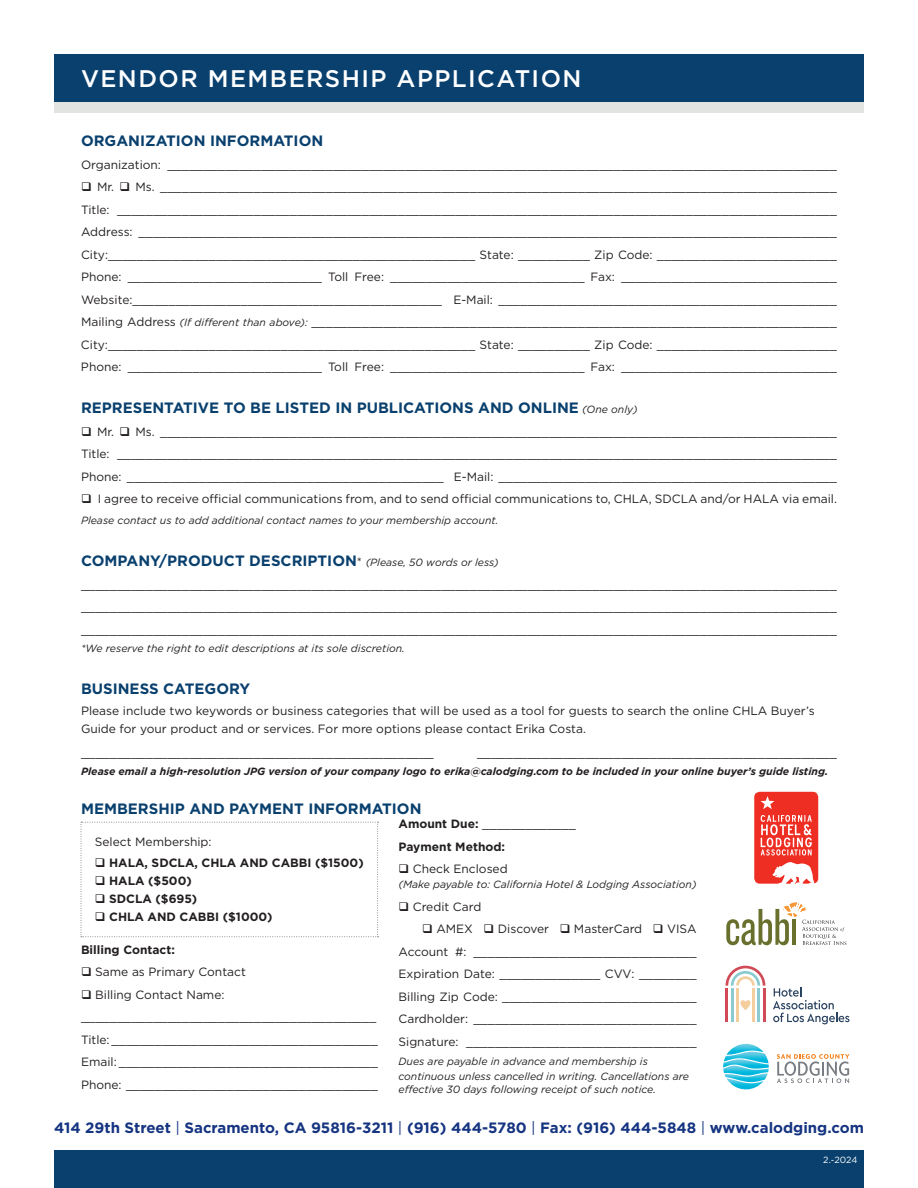
<style>
.page{position:relative;width:918px;height:1188px;background:#fff}
.page>*{position:absolute;margin:0;border:0;box-sizing:border-box;transform-origin:0 0}
.t1{font:500 24px "Gotham";letter-spacing:.06em;color:#fff}
.t2{font:700 15px "Gotham";color:#09406e}
.t3{font:700 15px "Gotham";color:#153481}
.t4{font:12px/22.5px "Gotham";color:#231f20}
.t5{font:700 12px "Gotham";color:#231f20}
.t6{font:italic 10.5px/15px "Gotham";color:#231f20}
.t7{font:italic 700 10.5px "Gotham";color:#231f20}
.t8{font:9px "Gotham";color:#fff}
.s1{font-style:italic;font-size:10.5px}
.s2{font-weight:400;font-style:italic;font-size:10.5px;color:#231f20}
.s3{font-weight:400;font-size:12px;color:#231f20}
.s4{font-weight:700}
.s5{font-weight:400}
</style>
<div class="page">
<div style="left:54px;top:1150px;width:810px;height:38px;background:#09406e"></div>
<div style="left:54px;top:101px;width:810px;height:12px;background:#e2e4e2"></div>
<div style="left:54px;top:54px;width:810px;height:47px;background:#09406e"></div>
<svg style="left:726px;top:902px;width:120px;height:43px"></svg>
<svg style="left:754px;top:792px;width:64px;height:92px"></svg>
<svg style="left:81px;top:822px;width:298px;height:115px"></svg>
<svg style="left:773px;top:987px;width:76px;height:37px"></svg>
<hr style="left:736px;top:988px;width:3px;height:34px;background:#f5ce9e">
<hr style="left:752px;top:988px;width:3px;height:34px;background:#f5ce9e">
<svg style="left:740px;top:1000px;width:11px;height:10px"></svg>
<hr style="left:731px;top:988px;width:3px;height:34px;background:#89cbd1">
<hr style="left:757px;top:988px;width:3px;height:34px;background:#89cbd1">
<hr style="left:726px;top:988px;width:2px;height:34px;background:#d04b57">
<hr style="left:763px;top:988px;width:2px;height:34px;background:#d04b57">
<svg style="left:726px;top:966px;width:39px;height:20px"></svg>
<svg style="left:777px;top:1054px;width:72px;height:29px"></svg>
<svg style="left:723px;top:1044px;width:46px;height:45px"></svg>
<p class="t1" style="left:81px;top:63px;width:502px">VENDOR MEMBERSHIP APPLICATION</p>
<p class="t2" style="left:81px;top:131px;width:244px">ORGANIZATION INFORMATION</p>
<p class="t4" style="left:81px;top:153px;width:758px">Organization: _____________________________________________________________________________________________</p>
<p class="t4" style="left:81px;top:176px;width:757px">❑ Mr. ❑ Ms. ______________________________________________________________________________________________</p>
<p class="t4" style="left:81px;top:198px;width:758px">Title: ____________________________________________________________________________________________________</p>
<p class="t4" style="left:81px;top:221px;width:758px">Address: _________________________________________________________________________________________________</p>
<p class="t4" style="left:81px;top:243px;width:757px">City:___________________________________________________ State: __________ Zip Code: _________________________</p>
<p class="t4" style="left:81px;top:266px;width:758px">Phone: ___________________________ Toll Free: ___________________________ Fax: ______________________________</p>
<p class="t4" style="left:81px;top:288px;width:757px">Website:___________________________________________ E-Mail: _______________________________________________</p>
<p class="t4" style="left:81px;top:311px;width:758px">Mailing Address <span class="s1">(If different than above):</span> _________________________________________________________________________</p>
<p class="t4" style="left:81px;top:333px;width:757px">City:___________________________________________________ State: __________ Zip Code: _________________________</p>
<p class="t4" style="left:81px;top:356px;width:758px">Phone: ___________________________ Toll Free: ___________________________ Fax: ______________________________</p>
<p class="t2" style="left:81px;top:398px;width:558px">REPRESENTATIVE TO BE LISTED IN PUBLICATIONS AND ONLINE <span class="s2">(One only)</span></p>
<p class="t4" style="left:81px;top:420px;width:757px">❑ Mr. ❑ Ms. ______________________________________________________________________________________________</p>
<p class="t4" style="left:81px;top:443px;width:758px">Title: ____________________________________________________________________________________________________</p>
<p class="t4" style="left:81px;top:465px;width:758px">Phone: ____________________________________________ E-Mail: _______________________________________________</p>
<p class="t4" style="left:81px;top:488px;width:757px">❑ I agree to receive official communications from, and to send official communications to, CHLA, SDCLA and/or HALA via email.</p>
<p class="t6" style="left:81px;top:513px;width:419px">Please contact us to add additional contact names to your membership account.</p>
<p class="t2" style="left:81px;top:551px;width:419px">COMPANY/PRODUCT DESCRIPTION<span class="s3">*</span> <span class="s2">(Please, 50 words or less)</span></p>
<p class="t4" style="left:81px;top:573px;width:757px">_________________________________________________________________________________________________________</p>
<p class="t4" style="left:81px;top:596px;width:757px">_________________________________________________________________________________________________________</p>
<p class="t4" style="left:81px;top:618px;width:757px">_________________________________________________________________________________________________________</p>
<p class="t6" style="left:81px;top:640px;width:325px">*We reserve the right to edit descriptions at its sole discretion.</p>
<p class="t2" style="left:81px;top:679px;width:171px">BUSINESS CATEGORY</p>
<p class="t4" style="left:81px;top:701px;width:735px;line-height:18px">Please include two keywords or business categories that will be used as a tool for guests to search the online CHLA Buyer’s<br>Guide for your product and or services. For more options please contact Erika Costa.</p>
<p class="t4" style="left:81px;top:741px;width:354px">_________________________________________________</p>
<p class="t4" style="left:477px;top:741px;width:362px">__________________________________________________</p>
<p class="t7" style="left:81px;top:764px;width:749px">Please email a high-resolution JPG version of your company logo to erika@calodging.com to be included in your online buyer’s guide listing.</p>
<p class="t2" style="left:81px;top:799px;width:342px">MEMBERSHIP AND PAYMENT INFORMATION</p>
<p class="t4" style="left:399px;top:813px;width:179px"><span class="s4">Amount Due:</span> _____________</p>
<p class="t5" style="left:399px;top:839px;width:108px">Payment Method:</p>
<p class="t4" style="left:399px;top:858px;width:111px">❑ Check Enclosed</p>
<p class="t6" style="left:399px;top:877px;width:300px">(Make payable to: California Hotel &amp; Lodging Association)</p>
<p class="t4" style="left:399px;top:895px;width:84px">❑ Credit Card</p>
<p class="t4" style="left:399px;top:918px;width:300px;text-align:justify;text-indent:24px">❑ AMEX ❑ Discover ❑ MasterCard ❑ VISA Account #: _______________________________ Expiration Date: ______________ CVV: ________</p>
<p class="t4" style="left:399px;top:985px;width:300px">Billing Zip Code: ___________________________</p>
<p class="t4" style="left:399px;top:1008px;width:300px">Cardholder: _______________________________<br>Signature: ________________________________</p>
<p class="t6" style="left:399px;top:1054px;width:292px">Dues are payable in advance and membership is continuous unless cancelled in writing. Cancellations are</p>
<p class="t6" style="left:399px;top:1082px;width:259px">effective 30 days following receipt of such notice.</p>
<p class="t3" style="left:54px;top:1118px;width:811px">414 29th Street <span class="s5">|</span> Sacramento, CA 95816-3211 <span class="s5">|</span> (916) 444-5780 <span class="s5">|</span> Fax: (916) 444-5848 <span class="s5">|</span> www.calodging.com</p>
<p class="t4" style="left:95px;top:830px;width:118px">Select Membership:</p>
<p class="t5" style="left:95px;top:854px;width:270px">❑ HALA, SDCLA, CHLA AND CABBI ($1500)</p>
<p class="t5" style="left:95px;top:872px;width:98px">❑ HALA ($500)</p>
<p class="t5" style="left:95px;top:890px;width:104px">❑ SDCLA ($695)</p>
<p class="t5" style="left:95px;top:908px;width:179px">❑ CHLA AND CABBI ($1000)</p>
<p class="t5" style="left:81px;top:941px;width:95px">Billing Contact:</p>
<p class="t4" style="left:81px;top:960px;width:166px">❑ Same as Primary Contact</p>
<p class="t4" style="left:81px;top:983px;width:297px">❑ Billing Contact Name: _________________________________________</p>
<p class="t4" style="left:81px;top:1028px;width:299px">Title: _____________________________________</p>
<p class="t4" style="left:81px;top:1050px;width:299px">Email: ____________________________________</p>
<p class="t4" style="left:81px;top:1073px;width:299px">Phone: ___________________________________</p>
<p class="t8" style="left:823px;top:1154px;width:36px">2.-2024</p>
</div>
